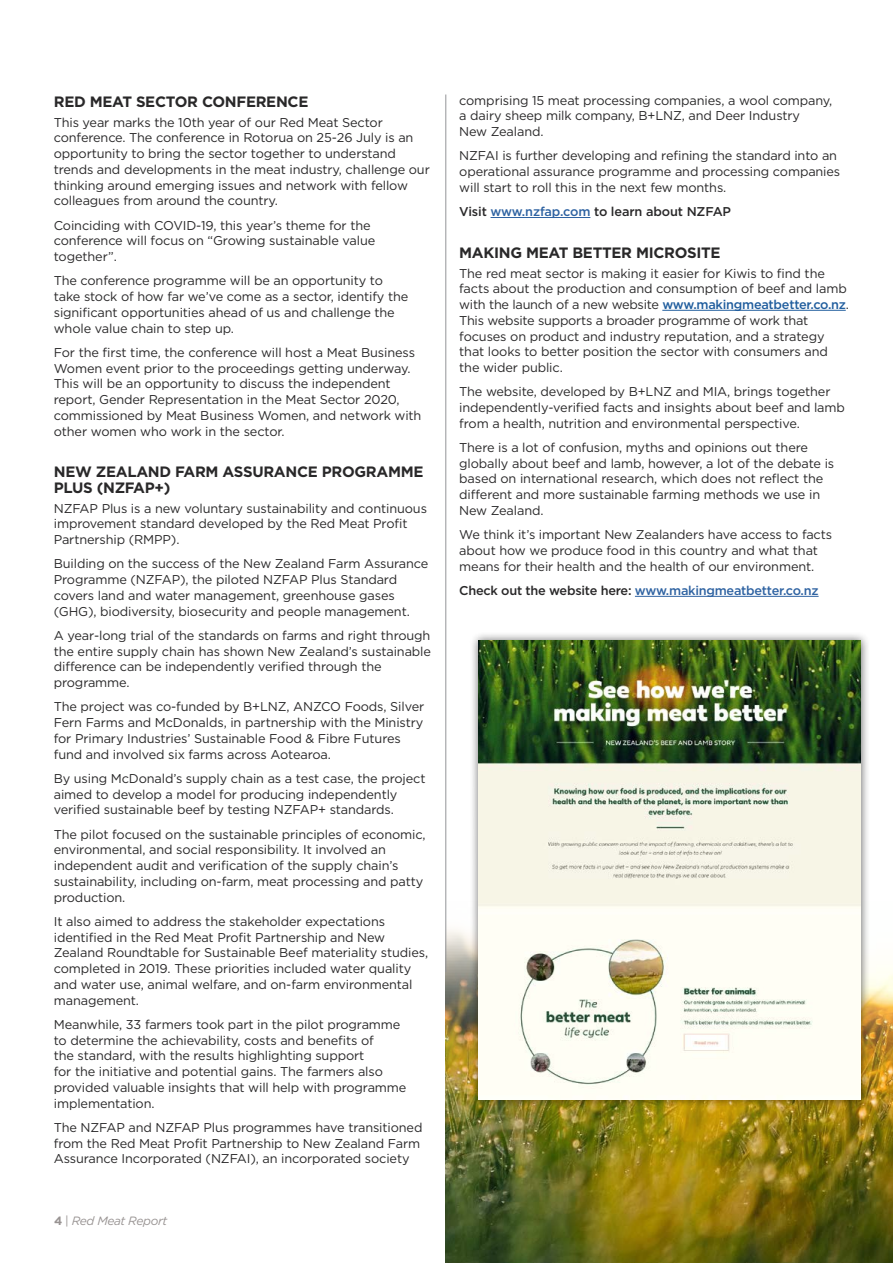
<style>
.page{position:relative;width:893px;height:1263px;background:#fff}
.page>*{position:absolute;margin:0;border:0;box-sizing:border-box;transform-origin:0 0}
.t1{font:700 15px/15.8px "Gotham";letter-spacing:-.02em;color:#292829}
.t2{font:12.75px/15.8px "Gotham";letter-spacing:-.01em;color:#292829}
.t3{font:500 12.75px "Gotham";letter-spacing:-.02em;color:#2f63a2}
.t4{font:500 12.75px "Gotham";letter-spacing:-.01em;color:#292829}
.t5{font:italic 12px "Gotham";letter-spacing:-.03em;color:#989392}
.s1{font-weight:700;font-style:normal}
.s2{font-style:normal}
.s3{color:#2f63a2}
.s4{font-weight:500;color:#215e9e}
.s5{color:#292829}
</style>
<div class="page">
<img style="left:446px;top:930px;width:447px;height:333px">
<hr style="left:446px;top:95px;width:1px;height:877px;background:#939598">
<hr style="left:491px;top:217px;width:99px;height:1px;background:#2f63a2">
<hr style="left:662px;top:310px;width:184px;height:1px;background:#215e9e">
<hr style="left:635px;top:596px;width:184px;height:1px;background:#2f63a2">
<div style="left:469px;top:631px;width:401px;height:477px;background:#000;opacity:.6"></div>
<img style="left:478px;top:641px;width:383px;height:458px">
<p class="t1" style="left:54px;top:93px;width:256px">RED MEAT SECTOR CONFERENCE</p>
<p class="t2" style="left:54px;top:114px;width:378px">This year marks the 10th year of our Red Meat Sector conference. The conference in Rotorua on 25-26 July is an opportunity to bring the sector together to understand trends and developments in the meat industry, challenge our thinking around emerging issues and network with fellow colleagues from around the country.</p>
<p class="t2" style="left:54px;top:217px;width:323px">Coinciding with COVID-19, this year’s theme for the conference will focus on “Growing sustainable value together”.</p>
<p class="t2" style="left:54px;top:273px;width:356px">The conference programme will be an opportunity to take stock of how far we’ve come as a sector, identify the significant opportunities ahead of us and challenge the whole value chain to step up.</p>
<p class="t2" style="left:54px;top:344px;width:369px">For the first time, the conference will host a Meat Business Women event prior to the proceedings getting underway.<br>This will be an opportunity to discuss the independent report, Gender Representation in the Meat Sector 2020, commissioned by Meat Business Women, and network with other women who work in the sector.</p>
<p class="t1" style="left:54px;top:464px;width:371px">NEW ZEALAND FARM ASSURANCE PROGRAMME<br>PLUS (NZFAP+)</p>
<p class="t2" style="left:54px;top:500px;width:375px">NZFAP Plus is a new voluntary sustainability and continuous improvement standard developed by the Red Meat Profit<br>Partnership (RMPP).</p>
<p class="t2" style="left:54px;top:556px;width:376px">Building on the success of the New Zealand Farm Assurance Programme (NZFAP), the piloted NZFAP Plus Standard covers land and water management, greenhouse gases (GHG), biodiversity, biosecurity and people management.</p>
<p class="t2" style="left:54px;top:627px;width:379px">A year-long trial of the standards on farms and right through the entire supply chain has shown New Zealand’s sustainable difference can be independently verified through the programme.</p>
<p class="t2" style="left:54px;top:699px;width:372px">The project was co-funded by B+LNZ, ANZCO Foods, Silver Fern Farms and McDonalds, in partnership with the Ministry for Primary Industries’ Sustainable Food &amp; Fibre Futures fund and involved six farms across Aotearoa.</p>
<p class="t2" style="left:54px;top:770px;width:373px">By using McDonald’s supply chain as a test case, the project aimed to develop a model for producing independently verified sustainable beef by testing NZFAP+ standards.</p>
<p class="t2" style="left:54px;top:826px;width:373px">The pilot focused on the sustainable principles of economic, environmental, and social responsibility. It involved an independent audit and verification of the supply chain’s sustainability, including on-farm, meat processing and patty production.</p>
<p class="t2" style="left:54px;top:913px;width:376px">It also aimed to address the stakeholder expectations identified in the Red Meat Profit Partnership and New Zealand Roundtable for Sustainable Beef materiality studies, completed in 2019. These priorities included water quality and water use, animal welfare, and on-farm environmental management.</p>
<p class="t2" style="left:54px;top:1016px;width:354px">Meanwhile, 33 farmers took part in the pilot programme to determine the achievability, costs and benefits of<br>the standard, with the results highlighting support<br>for the initiative and potential gains. The farmers also provided valuable insights that will help with programme implementation.</p>
<p class="t2" style="left:54px;top:1119px;width:370px">The NZFAP and NZFAP Plus programmes have transitioned from the Red Meat Profit Partnership to New Zealand Farm<br>Assurance Incorporated (NZFAI), an incorporated society</p>
<p class="t5" style="left:54px;top:1213px;width:115px"><span class="s1">4</span> <span class="s2">|</span> Red Meat Report</p>
<p class="t2" style="left:459px;top:92px;width:375px">comprising 15 meat processing companies, a wool company, a dairy sheep milk company, B+LNZ, and Deer Industry<br>New Zealand.</p>
<p class="t2" style="left:459px;top:148px;width:383px">NZFAI is further developing and refining the standard into an operational assurance programme and processing companies will start to roll this in the next few months.</p>
<p class="t4" style="left:459px;top:203px;width:273px">Visit <span class="s3">www.nzfap.com</span> to learn about NZFAP</p>
<p class="t1" style="left:459px;top:244px;width:263px">MAKING MEAT BETTER MICROSITE</p>
<p class="t2" style="left:459px;top:265px;width:391px">The red meat sector is making it easier for Kiwis to find the facts about the production and consumption of beef and lamb with the launch of a new website <span class="s4">www.makingmeatbetter.co.nz</span>.<br>This website supports a broader programme of work that focuses on product and industry reputation, and a strategy that looks to better position the sector with consumers and the wider public.</p>
<p class="t2" style="left:459px;top:384px;width:387px">The website, developed by B+LNZ and MIA, brings together independently-verified facts and insights about beef and lamb from a health, nutrition and environmental perspective.</p>
<p class="t2" style="left:459px;top:439px;width:376px">There is a lot of confusion, myths and opinions out there globally about beef and lamb, however, a lot of the debate is based on international research, which does not reflect the different and more sustainable farming methods we use in New Zealand.</p>
<p class="t2" style="left:459px;top:527px;width:374px">We think it’s important New Zealanders have access to facts about how we produce food in this country and what that means for their health and the health of our environment.</p>
<p class="t3" style="left:459px;top:582px;width:361px"><span class="s5">Check out the website here:</span> www.makingmeatbetter.co.nz</p>
</div>
